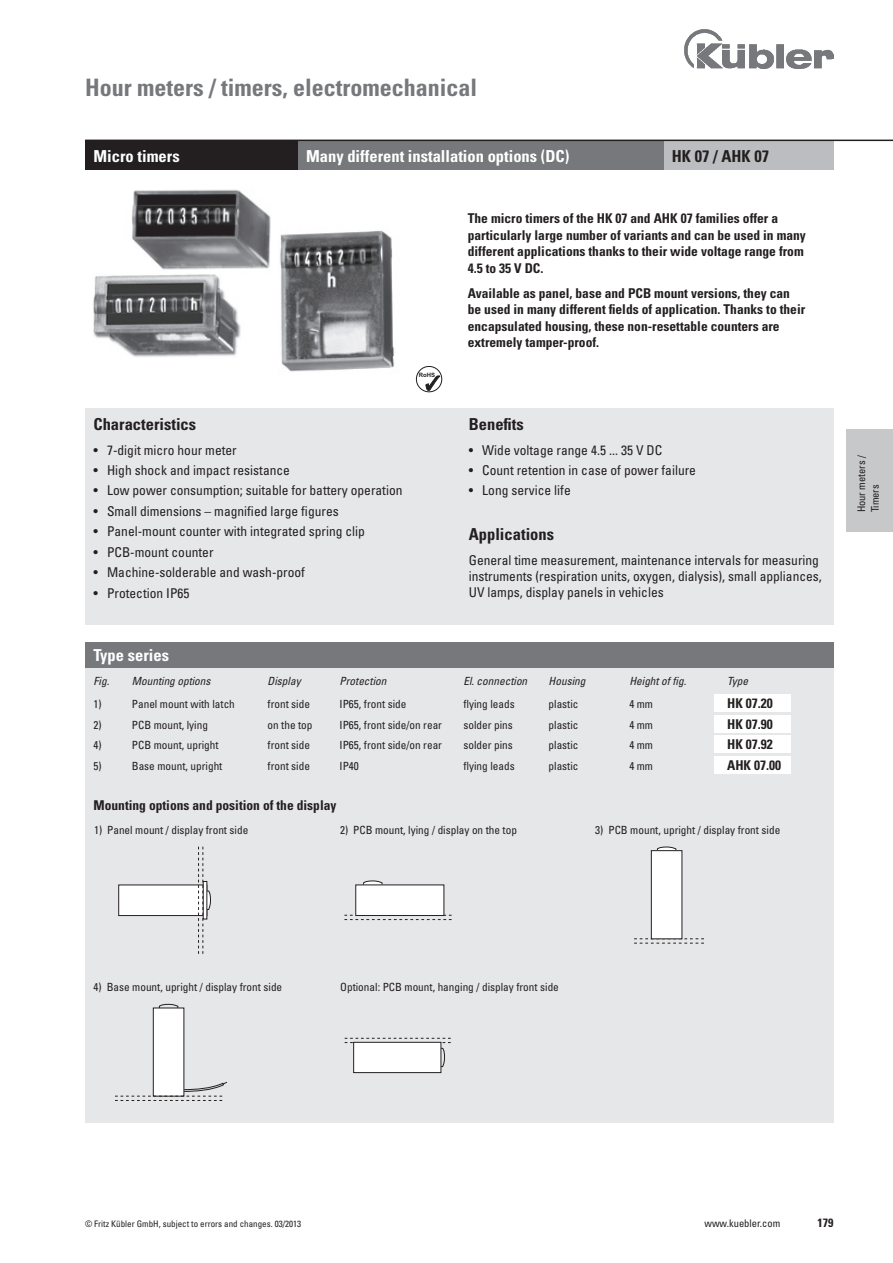
<style>
.page{position:relative;width:893px;height:1263px;background:#fff}
.page>*{position:absolute;margin:0;border:0;box-sizing:border-box;transform-origin:0 0}
.t1{font:700 condensed 24px "Univers";color:#76787b}
.t2{font:700 condensed 16.5px "Univers";color:#fff}
.t3{font:700 condensed 16.5px "Univers";color:#231f20}
.t4{font:condensed 13.5px/16.2px "Univers";color:#231f20}
.t5{font:700 condensed 13.5px/16.5px "Univers";color:#231f20}
.t6{font:700 condensed 12px "Univers";color:#231f20}
.t7{font:condensed 11.25px "Univers";color:#231f20}
.t8{font:italic condensed 11.25px "Univers";color:#231f20}
.t9{font:condensed 10.5px/13.5px "Univers";color:#231f20}
.t10{font:condensed 9px "Univers";color:#231f20}
.t11{font:700 6px "Arial";color:#231f20}
</style>
<div class="page">
<img style="left:685px;top:30px;width:148px;height:38px">
<div style="left:85px;top:642px;width:748px;height:481px;background:#e6e7e9"></div>
<svg style="left:416px;top:366px;width:26px;height:26px"></svg>
<div style="left:714px;top:694px;width:77px;height:17px;background:#fff"></div>
<div style="left:714px;top:715px;width:77px;height:17px;background:#fff"></div>
<div style="left:714px;top:736px;width:77px;height:17px;background:#fff"></div>
<div style="left:714px;top:757px;width:77px;height:17px;background:#fff"></div>
<div style="left:85px;top:408px;width:748px;height:217px;background:#e6e7e9"></div>
<div style="left:354px;top:1042px;width:87px;height:30px;background:#fff"></div>
<div style="left:353px;top:1042px;width:88px;height:31px;border:1px solid #231f20"></div>
<svg style="left:345px;top:1038px;width:106px;height:29px"></svg>
<div style="left:119px;top:885px;width:88px;height:30px;background:#fff"></div>
<div style="left:118px;top:885px;width:89px;height:31px;border:1px solid #231f20"></div>
<svg style="left:198px;top:847px;width:13px;height:107px"></svg>
<svg style="left:657px;top:846px;width:19px;height:4px"></svg>
<svg style="left:634px;top:938px;width:70px;height:6px"></svg>
<div style="left:651px;top:851px;width:31px;height:88px;background:#fff"></div>
<div style="left:651px;top:850px;width:31px;height:89px;border:1px solid #231f20"></div>
<svg style="left:344px;top:915px;width:108px;height:5px"></svg>
<svg style="left:363px;top:880px;width:20px;height:4px"></svg>
<div style="left:356px;top:885px;width:88px;height:30px;background:#fff"></div>
<div style="left:355px;top:884px;width:89px;height:32px;border:1px solid #231f20"></div>
<div style="left:153px;top:1008px;width:31px;height:88px;background:#fff"></div>
<div style="left:153px;top:1008px;width:31px;height:88px;border:1px solid #231f20"></div>
<svg style="left:159px;top:1004px;width:19px;height:5px"></svg>
<svg style="left:115px;top:1081px;width:112px;height:20px"></svg>
<img style="left:132px;top:189px;width:139px;height:81px">
<img style="left:93px;top:274px;width:148px;height:83px">
<img style="left:280px;top:230px;width:114px;height:142px">
<div style="left:846px;top:429px;width:47px;height:102px;background:#c7c8ca"></div>
<div style="left:85px;top:642px;width:748px;height:26px;background:#76787b"></div>
<div style="left:85px;top:140px;width:213px;height:30px;background:#231f20"></div>
<div style="left:663px;top:140px;width:170px;height:30px;background:#bcbdc0"></div>
<div style="left:298px;top:140px;width:365px;height:30px;background:#76787b"></div>
<hr style="left:85px;top:140px;width:808px;height:1px;background:#231f20">
<h1 class="t1" style="left:85px;top:72px;width:393px">Hour meters / timers, electromechanical</h1>
<p class="t2" style="left:94px;top:146px;width:88px">Micro timers</p>
<p class="t2" style="left:306px;top:146px;width:265px">Many different installation options (DC)</p>
<p class="t3" style="left:672px;top:146px;width:99px">HK 07 / AHK 07</p>
<p class="t3" style="left:94px;top:414px;width:104px">Characteristics</p>
<p class="t4" style="left:94px;top:441px;width:145px">• 7-digit micro hour meter</p>
<p class="t4" style="left:94px;top:462px;width:198px">• High shock and impact resistance</p>
<p class="t4" style="left:94px;top:482px;width:310px">• Low power consumption; suitable for battery operation</p>
<p class="t4" style="left:94px;top:503px;width:247px">• Small dimensions – magnified large figures</p>
<p class="t4" style="left:94px;top:523px;width:273px">• Panel-mount counter with integrated spring clip</p>
<p class="t4" style="left:94px;top:544px;width:121px">• PCB-mount counter</p>
<p class="t4" style="left:94px;top:564px;width:213px">• Machine-solderable and wash-proof</p>
<p class="t4" style="left:94px;top:585px;width:97px">• Protection IP65</p>
<p class="t11" style="left:419px;top:371px;width:18px">RoHS</p>
<p class="t2" style="left:94px;top:645px;width:77px">Type series</p>
<p class="t5" style="left:468px;top:210px;width:340px">The micro timers of the HK 07 and AHK 07 families offer a particularly large number of variants and can be used in many different applications thanks to their wide voltage range from 4.5 to 35 V DC.</p>
<p class="t5" style="left:468px;top:285px;width:339px">Available as panel, base and PCB mount versions, they can be used in many different fields of application. Thanks to their encapsulated housing, these non-resettable counters are extremely tamper-proof.</p>
<p class="t3" style="left:469px;top:414px;width:56px">Benefits</p>
<p class="t4" style="left:469px;top:441px;width:195px">• Wide voltage range 4.5 ... 35 V DC</p>
<p class="t4" style="left:469px;top:462px;width:229px">• Count retention in case of power failure</p>
<p class="t4" style="left:469px;top:482px;width:103px">• Long service life</p>
<p class="t3" style="left:469px;top:524px;width:87px">Applications</p>
<p class="t4" style="left:469px;top:552px;width:355px">General time measurement, maintenance intervals for measuring instruments (respiration units, oxygen, dialysis), small appliances,<br>UV lamps, display panels in vehicles</p>
<p class="t8" style="left:94px;top:674px;width:17px">Fig.</p>
<p class="t8" style="left:132px;top:674px;width:80px">Mounting options</p>
<p class="t8" style="left:268px;top:674px;width:35px">Display</p>
<p class="t8" style="left:340px;top:674px;width:48px">Protection</p>
<p class="t8" style="left:463px;top:674px;width:65px">El. connection</p>
<p class="t8" style="left:549px;top:674px;width:38px">Housing</p>
<p class="t8" style="left:629px;top:674px;width:58px">Height of fig.</p>
<p class="t8" style="left:727px;top:674px;width:23px">Type</p>
<p class="t7" style="left:94px;top:697px;width:10px">1)</p>
<p class="t7" style="left:132px;top:697px;width:105px">Panel mount with latch</p>
<p class="t7" style="left:268px;top:697px;width:44px">front side</p>
<p class="t7" style="left:340px;top:697px;width:68px">IP65, front side</p>
<p class="t7" style="left:463px;top:697px;width:53px">flying leads</p>
<p class="t7" style="left:549px;top:697px;width:31px">plastic</p>
<p class="t7" style="left:629px;top:697px;width:25px">4 mm</p>
<p class="t5" style="left:727px;top:695px;width:47px">HK 07.20</p>
<p class="t7" style="left:94px;top:717px;width:10px">2)</p>
<p class="t7" style="left:132px;top:717px;width:78px">PCB mount, lying</p>
<p class="t7" style="left:268px;top:717px;width:46px">on the top</p>
<p class="t7" style="left:340px;top:717px;width:104px">IP65, front side/on rear</p>
<p class="t7" style="left:463px;top:717px;width:51px">solder pins</p>
<p class="t7" style="left:549px;top:717px;width:31px">plastic</p>
<p class="t7" style="left:629px;top:717px;width:25px">4 mm</p>
<p class="t5" style="left:727px;top:715px;width:47px">HK 07.90</p>
<p class="t7" style="left:94px;top:738px;width:10px">4)</p>
<p class="t7" style="left:132px;top:738px;width:88px">PCB mount, upright</p>
<p class="t7" style="left:268px;top:738px;width:44px">front side</p>
<p class="t7" style="left:340px;top:738px;width:104px">IP65, front side/on rear</p>
<p class="t7" style="left:463px;top:738px;width:51px">solder pins</p>
<p class="t7" style="left:549px;top:738px;width:31px">plastic</p>
<p class="t7" style="left:629px;top:738px;width:25px">4 mm</p>
<p class="t5" style="left:727px;top:736px;width:47px">HK 07.92</p>
<p class="t7" style="left:94px;top:759px;width:10px">5)</p>
<p class="t7" style="left:132px;top:759px;width:92px">Base mount, upright</p>
<p class="t7" style="left:268px;top:759px;width:44px">front side</p>
<p class="t7" style="left:340px;top:759px;width:21px">IP40</p>
<p class="t7" style="left:463px;top:759px;width:53px">flying leads</p>
<p class="t7" style="left:549px;top:759px;width:31px">plastic</p>
<p class="t7" style="left:629px;top:759px;width:25px">4 mm</p>
<p class="t5" style="left:727px;top:757px;width:55px">AHK 07.00</p>
<p class="t5" style="left:94px;top:797px;width:244px">Mounting options and position of the display</p>
<p class="t7" style="left:94px;top:823px;width:156px">1) Panel mount / display front side</p>
<p class="t7" style="left:340px;top:823px;width:178px">2) PCB mount, lying / display on the top</p>
<p class="t7" style="left:595px;top:823px;width:186px">3) PCB mount, upright / display front side</p>
<p class="t9" style="left:855px;top:512px;width:59px;rotate:-90deg">Hour meters /<br>Timers</p>
<p class="t7" style="left:94px;top:980px;width:190px">4) Base mount, upright / display front side</p>
<p class="t7" style="left:340px;top:980px;width:220px">Optional: PCB mount, hanging / display front side</p>
<p class="t10" style="left:85px;top:1218px;width:218px">© Fritz Kübler GmbH, subject to errors and changes. 03/2013</p>
<p class="t9" style="left:704px;top:1216px;width:77px">www.kuebler.com</p>
<p class="t6" style="left:817px;top:1215px;width:17px">179</p>
</div>
